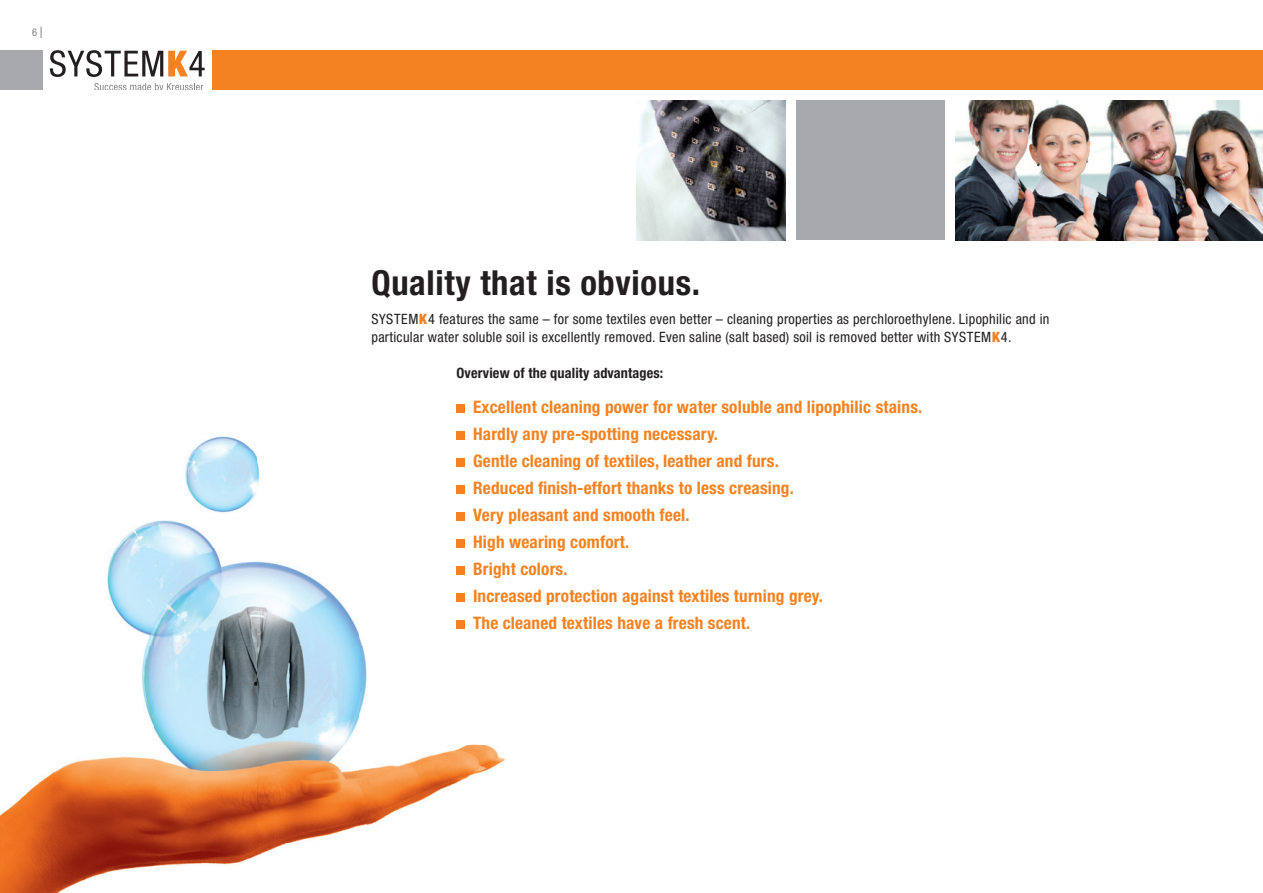
<style>
.page{position:relative;width:1263px;height:893px;background:#fff}
.page>*{position:absolute;margin:0;border:0;box-sizing:border-box;transform-origin:0 0}
.t1{font:700 condensed 34.5px "Helvetica Neue";letter-spacing:.02em;color:#231f20}
.t2{font:700 condensed 17.25px/27px "Helvetica Neue";letter-spacing:.01em;color:#f58220}
.t3{font:condensed 14.25px/18px "Helvetica Neue";letter-spacing:.02em;color:#231f20}
.t4{font:700 condensed 14.25px "Helvetica Neue";letter-spacing:.01em;color:#231f20}
.t5{font:condensed 10.5px "Helvetica Neue";color:#808285}
.s1{font-size:15.75px}
.s2{font-weight:900;color:#f58220}
</style>
<div class="page">
<img style="left:0;top:412px;width:505px;height:481px">
<img style="left:637px;top:100px;width:148px;height:140px">
<div style="left:796px;top:100px;width:148px;height:140px;background:#a8a9ad"></div>
<svg style="left:50px;top:50px;width:155px;height:27px"></svg>
<svg style="left:94px;top:83px;width:109px;height:7px"></svg>
<img style="left:955px;top:100px;width:308px;height:140px">
<div style="left:212px;top:50px;width:1051px;height:40px;background:#f58220"></div>
<div style="left:0;top:50px;width:42px;height:40px;background:#a8a9ad"></div>
<div style="left:456px;top:404px;width:9px;height:8px;background:#f58220"></div>
<div style="left:456px;top:431px;width:9px;height:9px;background:#f58220"></div>
<div style="left:456px;top:458px;width:9px;height:8px;background:#f58220"></div>
<div style="left:456px;top:485px;width:9px;height:9px;background:#f58220"></div>
<div style="left:456px;top:512px;width:9px;height:8px;background:#f58220"></div>
<div style="left:456px;top:539px;width:9px;height:9px;background:#f58220"></div>
<div style="left:456px;top:566px;width:9px;height:8px;background:#f58220"></div>
<div style="left:456px;top:593px;width:9px;height:9px;background:#f58220"></div>
<div style="left:456px;top:620px;width:9px;height:8px;background:#f58220"></div>
<p class="t5" style="left:32px;top:26px;width:12px">6 <span class="s1">I</span></p>
<h1 class="t1" style="left:371px;top:261px;width:330px">Quality that is obvious.</h1>
<p class="t3" style="left:371px;top:310px;width:680px">SYSTEM<span class="s2">K</span>4 features the same – for some textiles even better – cleaning properties as perchloroethylene. Lipophilic and in particular water soluble soil is excellently removed. Even saline (salt based) soil is removed better with SYSTEM<span class="s2">K</span>4.</p>
<p class="t4" style="left:456px;top:364px;width:208px">Overview of the quality advantages:</p>
<p class="t2" style="left:473px;top:393px;width:451px">Excellent cleaning power for water soluble and lipophilic stains.<br>Hardly any pre-spotting necessary.<br>Gentle cleaning of textiles, leather and furs.<br>Reduced finish-effort thanks to less creasing.<br>Very pleasant and smooth feel.<br>High wearing comfort.<br>Bright colors.<br>Increased protection against textiles turning grey.<br>The cleaned textiles have a fresh scent.</p>
</div>
